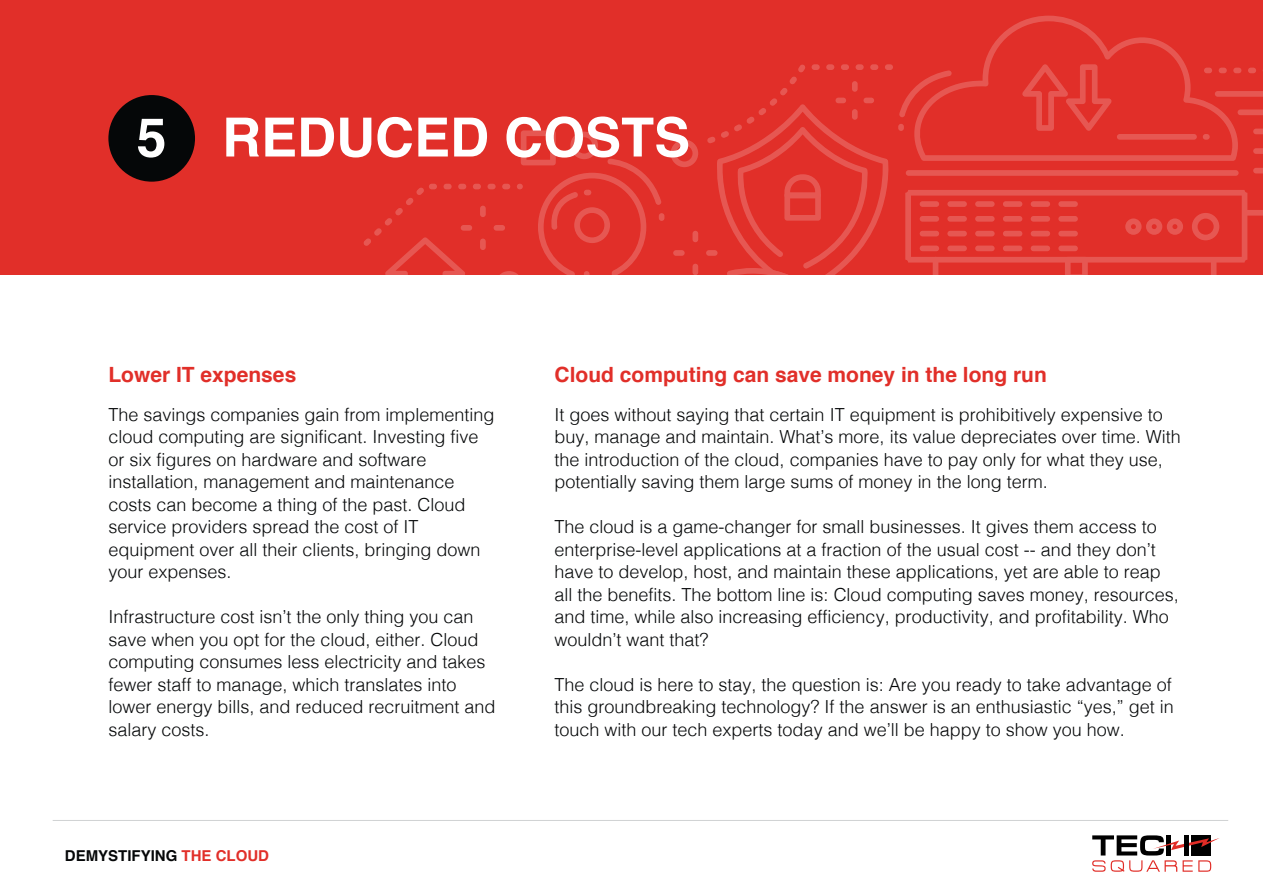
<style>
.page{position:relative;width:1263px;height:893px;background:#fff}
.page>*{position:absolute;margin:0;border:0;box-sizing:border-box;transform-origin:0 0}
.t1{font:700 54px "Helvetica";color:#fff}
.t2{font:700 21px "Helvetica";color:#e12f29}
.t3{font:300 18px/22.5px "Helvetica";color:#050708}
.t4{font:700 15px "Helvetica";color:#050708}
.s1{color:#e12f29}
</style>
<div class="page">
<div style="left:0;top:0;width:1263px;height:274px;background:#e12f29"></div>
<div style="left:480px;top:206px;width:6px;height:11px;background:#e65752;border-radius:3px"></div>
<div style="left:480px;top:239px;width:6px;height:11px;background:#e65752;border-radius:3px"></div>
<div style="left:494px;top:225px;width:11px;height:6px;background:#e65651;border-radius:3px"></div>
<div style="left:461px;top:225px;width:11px;height:6px;background:#e65752;border-radius:3px"></div>
<div style="left:692px;top:231px;width:6px;height:11px;background:#e65752;border-radius:3px"></div>
<div style="left:692px;top:264px;width:6px;height:10px;background:#e65752;border-radius:3px"></div>
<div style="left:706px;top:250px;width:11px;height:6px;background:#e44842;border-radius:3px"></div>
<div style="left:673px;top:250px;width:12px;height:6px;background:#e65752;border-radius:3px"></div>
<svg style="left:671px;top:140px;width:27px;height:27px"></svg>
<svg style="left:984px;top:16px;width:201px;height:48px"></svg>
<svg style="left:899px;top:64px;width:364px;height:210px"></svg>
<div style="left:1219px;top:68px;width:8px;height:5px;background:#e65752;border-radius:3px"></div>
<div style="left:1248px;top:68px;width:8px;height:5px;background:#e65752;border-radius:3px"></div>
<div style="left:1233px;top:68px;width:8px;height:5px;background:#e65752;border-radius:3px"></div>
<div style="left:885px;top:64px;width:8px;height:6px;background:#e65752;border-radius:3px"></div>
<svg style="left:707px;top:64px;width:183px;height:210px"></svg>
<svg style="left:364px;top:187px;width:101px;height:87px"></svg>
<div style="left:473px;top:184px;width:8px;height:5px;background:#e65752;border-radius:3px"></div>
<div style="left:487px;top:184px;width:9px;height:5px;background:#e65752;border-radius:3px"></div>
<div style="left:443px;top:184px;width:9px;height:5px;background:#e65752;border-radius:3px"></div>
<div style="left:429px;top:184px;width:8px;height:5px;background:#e65752;border-radius:3px"></div>
<div style="left:458px;top:184px;width:8px;height:5px;background:#e65752;border-radius:3px"></div>
<div style="left:906px;top:170px;width:332px;height:6px;background:#e65752;border-radius:3px"></div>
<svg style="left:495px;top:130px;width:166px;height:144px"></svg>
<div style="left:659px;top:213px;width:5px;height:8px;background:#e65752;border-radius:3px"></div>
<div style="left:898px;top:124px;width:6px;height:7px;background:#e65752;border-radius:3px"></div>
<div style="left:1203px;top:134px;width:7px;height:6px;background:#e65752;border-radius:3px"></div>
<hr style="left:53px;top:820px;width:1175px;height:1px;background:#d0d2d3">
<div style="left:108px;top:95px;width:87px;height:87px;background:#050708;border-radius:50%"></div>
<svg style="left:1092px;top:835px;width:127px;height:37px"></svg>
<div style="left:1184px;top:835px;width:5px;height:20px;background:#000"></div>
<h1 class="t1" style="left:136px;top:94px;width:32px">5</h1>
<h1 class="t1" style="left:222px;top:94px;width:470px">REDUCED COSTS</h1>
<p class="t2" style="left:108px;top:358px;width:189px">Lower IT expenses</p>
<p class="t3" style="left:108px;top:402px;width:388px">The savings companies gain from implementing cloud computing are significant. Investing five or six figures on hardware and software installation, management and maintenance costs can become a thing of the past. Cloud service providers spread the cost of IT equipment over all their clients, bringing down your expenses.</p>
<p class="t3" style="left:108px;top:604px;width:389px">Infrastructure cost isn’t the only thing you can save when you opt for the cloud, either. Cloud computing consumes less electricity and takes fewer staff to manage, which translates into lower energy bills, and reduced recruitment and salary costs.</p>
<p class="t4" style="left:65px;top:843px;width:206px">DEMYSTIFYING <span class="s1">THE CLOUD</span></p>
<p class="t2" style="left:554px;top:358px;width:494px">Cloud computing can save money in the long run</p>
<p class="t3" style="left:554px;top:402px;width:628px">It goes without saying that certain IT equipment is prohibitively expensive to buy, manage and maintain. What’s more, its value depreciates over time. With the introduction of the cloud, companies have to pay only for what they use, potentially saving them large sums of money in the long term.</p>
<p class="t3" style="left:554px;top:514px;width:626px">The cloud is a game-changer for small businesses. It gives them access to enterprise-level applications at a fraction of the usual cost -- and they don’t have to develop, host, and maintain these applications, yet are able to reap all the benefits. The bottom line is: Cloud computing saves money, resources, and time, while also increasing efficiency, productivity, and profitability. Who wouldn’t want that?</p>
<p class="t3" style="left:554px;top:672px;width:621px;text-align:justify">The cloud is here to stay, the question is: Are you ready to take advantage of this groundbreaking technology? If the answer is an enthusiastic “yes,” get in touch with our tech experts today and we’ll be happy to show you how.</p>
</div>
